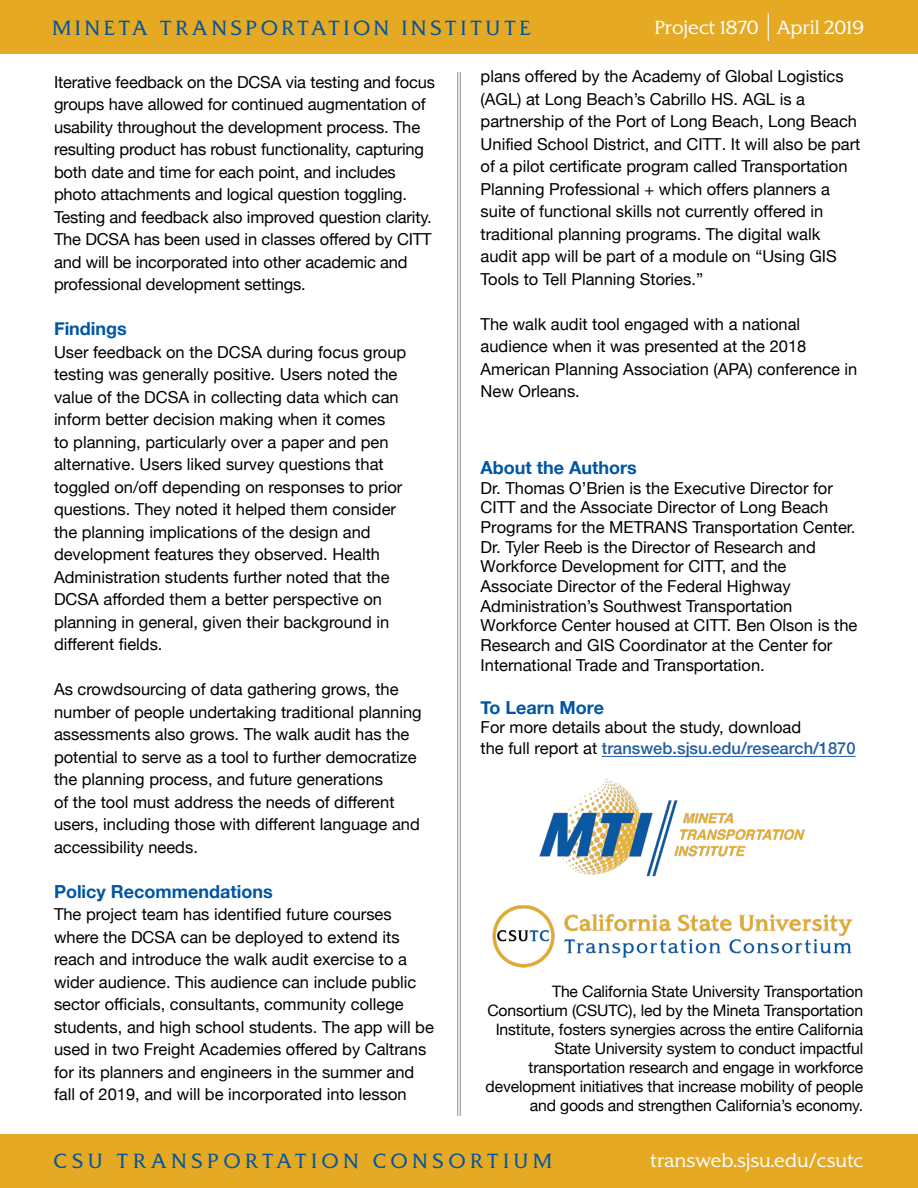
<style>
.page{position:relative;width:918px;height:1188px;background:#fff}
.page>*{position:absolute;margin:0;border:0;box-sizing:border-box;transform-origin:0 0}
.t1{font:300 19.5px "SJSU Spartan";letter-spacing:.21em;color:#0056a2}
.t2{font:300 19.5px "SJSU Spartan";letter-spacing:.25em;color:#0056a2}
.t3{font:700 18px "Helvetica Neue";color:#0056a2}
.t4{font:300 18px "SJSU Spartan";color:#fff}
.t5{font:16.5px/22.5px "Helvetica Neue";color:#000}
.t6{font:15.75px/18.9px "Helvetica Neue";letter-spacing:-.01em;color:#000;text-align:right}
.s1{font-weight:500;color:#215e9e}
</style>
<div class="page">
<hr style="left:460px;top:72px;width:1px;height:1044px;background:#8a8c8e">
<hr style="left:457px;top:72px;width:1px;height:1044px;background:#8a8c8e">
<hr style="left:602px;top:756px;width:254px;height:1px;background:#215e9e">
<div style="left:0;top:1134px;width:918px;height:54px;background:#e5a923"></div>
<div style="left:0;top:0;width:918px;height:54px;background:#e5a923"></div>
<svg style="left:768px;top:13px;width:1px;height:28px"></svg>
<img style="left:539px;top:779px;width:266px;height:98px">
<img style="left:492px;top:905px;width:361px;height:63px">
<p class="t1" style="left:52px;top:15px;width:480px">MINETA TRANSPORTATION INSTITUTE</p>
<p class="t4" style="left:655px;top:16px;width:211px">Project 1870 April 2019</p>
<p class="t5" style="left:54px;top:72px;width:383px">Iterative feedback on the DCSA via testing and focus groups have allowed for continued augmentation of usability throughout the development process. The resulting product has robust functionality, capturing both date and time for each point, and includes photo attachments and logical question toggling.<br>Testing and feedback also improved question clarity.<br>The DCSA has been used in classes offered by CITT and will be incorporated into other academic and professional development settings.</p>
<p class="t3" style="left:54px;top:315px;width:74px">Findings</p>
<p class="t5" style="left:54px;top:342px;width:354px">User feedback on the DCSA during focus group testing was generally positive. Users noted the value of the DCSA in collecting data which can inform better decision making when it comes<br>to planning, particularly over a paper and pen alternative. Users liked survey questions that toggled on/off depending on responses to prior questions. They noted it helped them consider the planning implications of the design and development features they observed. Health Administration students further noted that the DCSA afforded them a better perspective on planning in general, given their background in different fields.</p>
<p class="t5" style="left:54px;top:679px;width:369px">As crowdsourcing of data gathering grows, the number of people undertaking traditional planning assessments also grows. The walk audit has the potential to serve as a tool to further democratize the planning process, and future generations<br>of the tool must address the needs of different users, including those with different language and accessibility needs.</p>
<p class="t3" style="left:54px;top:877px;width:220px">Policy Recommendations</p>
<p class="t5" style="left:54px;top:904px;width:381px">The project team has identified future courses where the DCSA can be deployed to extend its reach and introduce the walk audit exercise to a wider audience. This audience can include public sector officials, consultants, community college students, and high school students. The app will be used in two Freight Academies offered by Caltrans for its planners and engineers in the summer and fall of 2019, and will be incorporated into lesson</p>
<p class="t5" style="left:481px;top:66px;width:381px">plans offered by the Academy of Global Logistics (AGL) at Long Beach’s Cabrillo HS. AGL is a partnership of the Port of Long Beach, Long Beach Unified School District, and CITT. It will also be part of a pilot certificate program called Transportation Planning Professional + which offers planners a suite of functional skills not currently offered in traditional planning programs. The digital walk audit app will be part of a module on “Using GIS Tools to Tell Planning Stories.”</p>
<p class="t5" style="left:481px;top:314px;width:378px">The walk audit tool engaged with a national audience when it was presented at the 2018<br>American Planning Association (APA) conference in New Orleans.</p>
<p class="t3" style="left:481px;top:454px;width:158px">About the Authors</p>
<p class="t5" style="left:481px;top:479px;width:378px;line-height:19.6px">Dr. Thomas O’Brien is the Executive Director for CITT and the Associate Director of Long Beach Programs for the METRANS Transportation Center.<br>Dr. Tyler Reeb is the Director of Research and Workforce Development for CITT, and the Associate Director of the Federal Highway Administration’s Southwest Transportation Workforce Center housed at CITT. Ben Olson is the Research and GIS Coordinator at the Center for International Trade and Transportation.</p>
<p class="t3" style="left:481px;top:693px;width:125px">To Learn More</p>
<p class="t5" style="left:481px;top:718px;width:377px;line-height:20.2px">For more details about the study, download<br>the full report at <span class="s1">transweb.sjsu.edu/research/1870</span></p>
<p class="t6" style="left:486px;top:983px;width:379px">The California State University Transportation Consortium (CSUTC), led by the Mineta Transportation Institute, fosters synergies across the entire California State University system to conduct impactful transportation research and engage in workforce development initiatives that increase mobility of people and goods and strengthen California’s economy.</p>
<p class="t2" style="left:54px;top:1148px;width:499px">CSU TRANSPORTATION CONSORTIUM</p>
<p class="t4" style="left:650px;top:1149px;width:215px">transweb.sjsu.edu/csutc</p>
</div>
